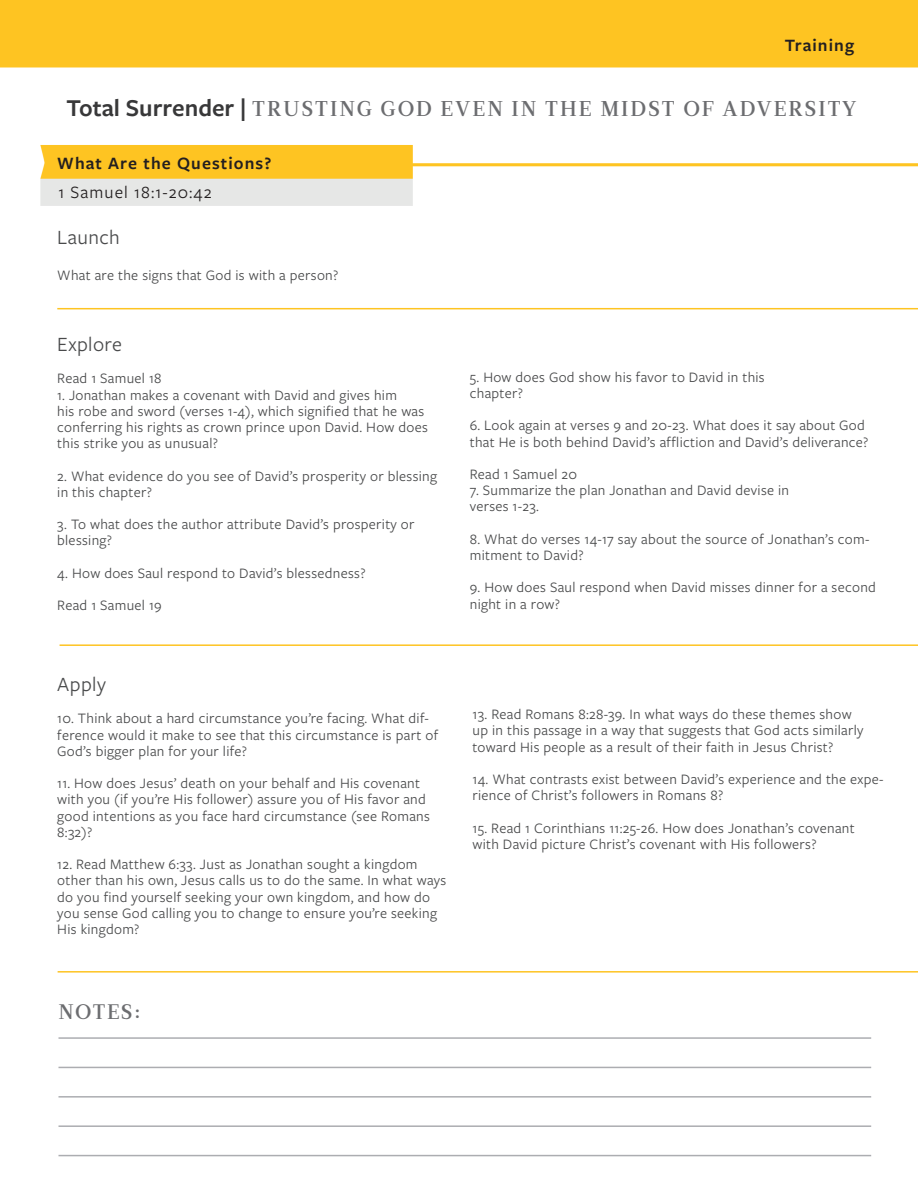
<style>
.page{position:relative;width:918px;height:1188px;background:#fff}
.page>*{position:absolute;margin:0;border:0;box-sizing:border-box;transform-origin:0 0}
.t1{font:21.45px "Leitura Roman 3";letter-spacing:.095em;color:#6c6d70}
.t2{font:21px "Freight Sans Pro";letter-spacing:.02em;color:#494a4b}
.t3{font:21px "Leitura Roman 3";letter-spacing:.07em;color:#6c6d70}
.t4{font:600 18px "Freight Sans Pro";letter-spacing:.06em;color:#231f20}
.t5{font:18px "Freight Sans Pro";letter-spacing:.06em;color:#231f20}
.t6{font:15px/16.2px "Freight Sans Pro";letter-spacing:.02em;color:#494a4b}
.s1{font-family:"Freight Sans Pro";font-weight:600;font-size:25.2px;color:#383839}
</style>
<div class="page">
<img style="left:0;top:0;width:918px;height:1157px">
<hr style="left:57px;top:308px;width:861px;height:1px;background:#fec422">
<hr style="left:60px;top:644px;width:858px;height:2px;background:#fec422">
<hr style="left:58px;top:971px;width:860px;height:2px;background:#fec422">
<hr style="left:58px;top:1037px;width:813px;height:2px;background:#acadb1">
<hr style="left:58px;top:1125px;width:813px;height:2px;background:#acadb1">
<hr style="left:58px;top:1067px;width:813px;height:1px;background:#acadb1">
<hr style="left:58px;top:1155px;width:813px;height:1px;background:#acadb1">
<hr style="left:58px;top:1096px;width:813px;height:2px;background:#acadb1">
<p class="t4" style="left:785px;top:33px;width:71px">Training</p>
<p class="t1" style="left:67px;top:94px;width:791px"><span class="s1">Total Surrender |</span> TRUSTING GOD EVEN IN THE MIDST OF ADVERSITY</p>
<p class="t4" style="left:57px;top:150px;width:216px">What Are the Questions?</p>
<p class="t5" style="left:58px;top:180px;width:155px">1 Samuel 18:1-20:42</p>
<p class="t2" style="left:57px;top:223px;width:64px">Launch</p>
<p class="t6" style="left:57px;top:266px;width:283px">What are the signs that God is with a person?</p>
<p class="t2" style="left:57px;top:330px;width:66px">Explore</p>
<p class="t6" style="left:57px;top:370px;width:106px">Read 1 Samuel 18</p>
<p class="t6" style="left:57px;top:386px;width:341px">1. Jonathan makes a covenant with David and gives him</p>
<p class="t6" style="left:57px;top:402px;width:372px">his robe and sword (verses 1-4), which signified that he was conferring his rights as crown prince upon David. How does this strike you as unusual?</p>
<p class="t6" style="left:57px;top:467px;width:381px">2. What evidence do you see of David’s prosperity or blessing in this chapter?</p>
<p class="t6" style="left:57px;top:516px;width:359px">3. To what does the author attribute David’s prosperity or blessing?</p>
<p class="t6" style="left:57px;top:564px;width:310px">4. How does Saul respond to David’s blessedness?</p>
<p class="t6" style="left:57px;top:597px;width:106px">Read 1 Samuel 19</p>
<p class="t6" style="left:470px;top:368px;width:297px">5. How does God show his favor to David in this</p>
<p class="t6" style="left:470px;top:384px;width:55px">chapter?</p>
<p class="t6" style="left:470px;top:417px;width:400px">6. Look again at verses 9 and 20-23. What does it say about God that He is both behind David’s affliction and David’s deliverance?</p>
<p class="t6" style="left:470px;top:465px;width:109px">Read 1 Samuel 20</p>
<p class="t6" style="left:470px;top:482px;width:321px">7. Summarize the plan Jonathan and David devise in</p>
<p class="t6" style="left:470px;top:498px;width:71px">verses 1-23.</p>
<p class="t6" style="left:470px;top:530px;width:401px">8. What do verses 14-17 say about the source of Jonathan’s com&shy;mitment to David?</p>
<p class="t6" style="left:470px;top:579px;width:408px">9. How does Saul respond when David misses dinner for a second night in a row?</p>
<p class="t2" style="left:57px;top:670px;width:50px">Apply</p>
<p class="t6" style="left:57px;top:710px;width:382px">10. Think about a hard circumstance you’re facing. What dif&shy;ference would it make to see that this circumstance is part of<br>God’s bigger plan for your life?</p>
<p class="t6" style="left:57px;top:775px;width:374px">11. How does Jesus’ death on your behalf and His covenant with you (if you’re His follower) assure you of His favor and good intentions as you face hard circumstance (see Romans 8:32)?</p>
<p class="t6" style="left:57px;top:856px;width:391px">12. Read Matthew 6:33. Just as Jonathan sought a kingdom other than his own, Jesus calls us to do the same. In what ways do you find yourself seeking your own kingdom, and how do you sense God calling you to change to ensure you’re seeking His kingdom?</p>
<p class="t6" style="left:472px;top:706px;width:392px">13. Read Romans 8:28-39. In what ways do these themes show up in this passage in a way that suggests that God acts similarly toward His people as a result of their faith in Jesus Christ?</p>
<p class="t6" style="left:472px;top:770px;width:412px">14. What contrasts exist between David’s experience and the expe&shy;rience of Christ’s followers in Romans 8?</p>
<p class="t6" style="left:472px;top:819px;width:384px">15. Read 1 Corinthians 11:25-26. How does Jonathan’s covenant with David picture Christ’s covenant with His followers?</p>
<p class="t3" style="left:58px;top:998px;width:84px">NOTES:</p>
</div>
